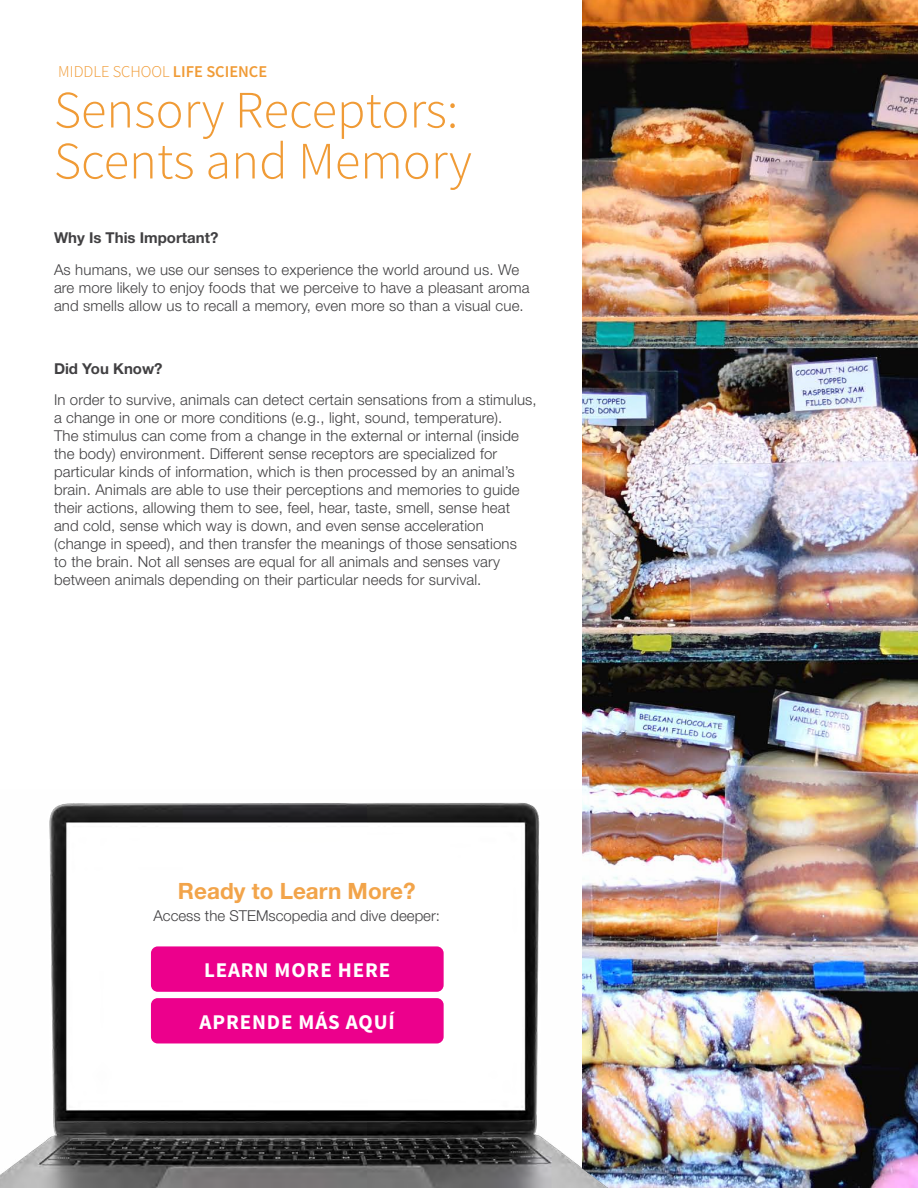
<style>
.page{position:relative;width:918px;height:1188px;background:#fff}
.page>*{position:absolute;margin:0;border:0;box-sizing:border-box;transform-origin:0 0}
.t1{font:300 52.5px/51px "Source Sans Pro";color:#f09b36}
.t2{font:700 22.5px "Helvetica Neue";color:#f2a44a}
.t3{font:700 21px "Source Sans Pro";letter-spacing:.04em;color:#fff}
.t4{font:300 16.5px "Source Sans Pro";color:#f09b36}
.t5{font:300 15px/18px "Helvetica Neue";letter-spacing:.01em;color:#414042}
.t6{font:700 15px "Helvetica Neue";color:#414042}
.s1{font-weight:600}
</style>
<div class="page">
<img style="left:582px;top:0;width:336px;height:1188px">
<img style="left:0;top:789px;width:743px;height:399px">
<div style="left:151px;top:946px;width:293px;height:46px;background:#ec008c;border-radius:7px"></div>
<div style="left:151px;top:998px;width:293px;height:45px;background:#ec008c;border-radius:7px"></div>
<p class="t4" style="left:58px;top:61px;width:210px">MIDDLE SCHOOL <span class="s1">LIFE SCIENCE</span></p>
<h1 class="t1" style="left:54px;top:85px;width:419px">Sensory Receptors:<br>Scents and Memory</h1>
<p class="t6" style="left:54px;top:229px;width:166px">Why Is This Important?</p>
<p class="t5" style="left:54px;top:260px;width:477px">As humans, we use our senses to experience the world around us. We are more likely to enjoy foods that we perceive to have a pleasant aroma and smells allow us to recall a memory, even more so than a visual cue.</p>
<p class="t6" style="left:54px;top:359px;width:110px">Did You Know?</p>
<p class="t5" style="left:54px;top:391px;width:484px">In order to survive, animals can detect certain sensations from a stimulus, a change in one or more conditions (e.g., light, sound, temperature).<br>The stimulus can come from a change in the external or internal (inside the body) environment. Different sense receptors are specialized for particular kinds of information, which is then processed by an animal’s brain. Animals are able to use their perceptions and memories to guide their actions, allowing them to see, feel, hear, taste, smell, sense heat and cold, sense which way is down, and even sense acceleration (change in speed), and then transfer the meanings of those sensations<br>to the brain. Not all senses are equal for all animals and senses vary between animals depending on their particular needs for survival.</p>
<h2 class="t2" style="left:178px;top:877px;width:239px">Ready to Learn More?</h2>
<p class="t5" style="left:154px;top:907px;width:288px">Access the STEMscopedia and dive deeper:</p>
<h3 class="t3" style="left:204px;top:957px;width:188px">LEARN MORE HERE</h3>
<h3 class="t3" style="left:200px;top:1008px;width:197px">APRENDE MÁS AQUÍ</h3>
</div>
